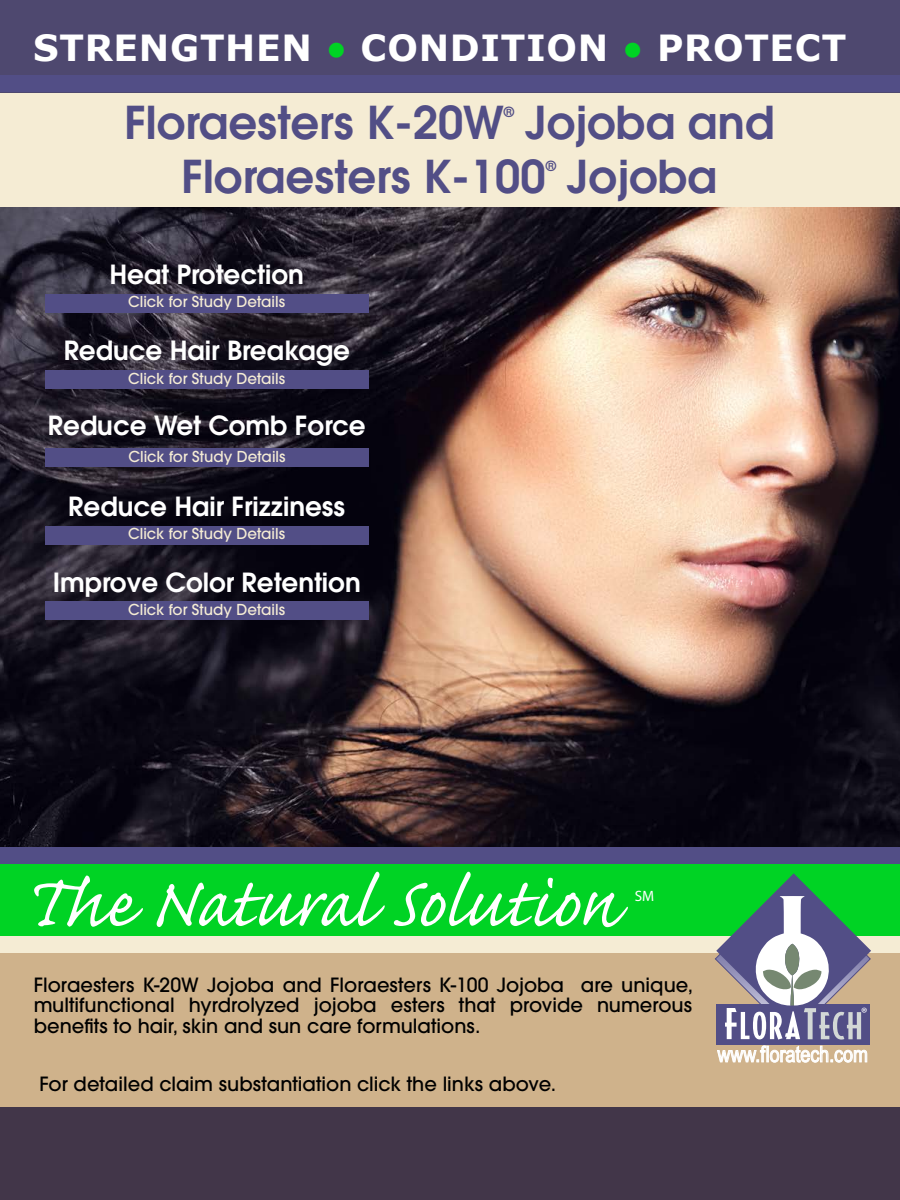
<style>
.page{position:relative;width:900px;height:1200px;background:#fff}
.page>*{position:absolute;margin:0;border:0;box-sizing:border-box;transform-origin:0 0}
.t1{font:90px "Caflisch Script Pro";color:#fff}
.t2{font:600 45px/54px "ITC Avant Garde Std";color:#524e86}
.t3{font:700 36px "Verdana";letter-spacing:.02em;color:#fff}
.t4{font:600 26.25px "ITC Avant Garde Std";color:#fff}
.t5{font:22.05px "Arial Narrow";color:#fff}
.t6{font:500 19.5px/20.5px "ITC Avant Garde Std";color:#000;text-align:justify}
.t7{font:15.15px "Myriad Pro";color:#fff}
.t8{font:500 15px "ITC Avant Garde Std";color:#f5ecd4}
.t9{font:15px "Myriad Pro";color:#fff}
.t10{font:600 13.95px "ITC Avant Garde Std";color:#524e86}
.s1{font-size:30px;color:#00d324}
</style>
<div class="page">
<div style="left:0;top:93px;width:900px;height:860px;background:#f5ecd4"></div>
<div style="left:0;top:0;width:900px;height:93px;background:#4e486f"></div>
<img style="left:0;top:207px;width:900px;height:641px">
<div style="left:0;top:953px;width:900px;height:247px;background:#cfb28b"></div>
<div style="left:45px;top:601px;width:324px;height:19px;background:#524e86"></div>
<div style="left:0;top:75px;width:900px;height:17px;background:#524e86"></div>
<div style="left:0;top:848px;width:900px;height:16px;background:#524e86"></div>
<div style="left:0;top:864px;width:900px;height:71px;background:#00d324"></div>
<div style="left:716px;top:1004px;width:154px;height:41px;background:#524e86"></div>
<svg style="left:715px;top:873px;width:156px;height:167px"></svg>
<svg style="left:717px;top:1046px;width:150px;height:17px"></svg>
<div style="left:45px;top:526px;width:324px;height:19px;background:#524e86"></div>
<div style="left:45px;top:448px;width:324px;height:19px;background:#524e86"></div>
<div style="left:45px;top:370px;width:324px;height:19px;background:#524e86"></div>
<div style="left:45px;top:294px;width:324px;height:19px;background:#524e86"></div>
<div style="left:0;top:1107px;width:900px;height:93px;background:#423649"></div>
<h3 class="t3" style="left:33px;top:23px;width:815px">STRENGTHEN <span class="s1">•</span> CONDITION <span class="s1">•</span> PROTECT</h3>
<h2 class="t2" style="left:124px;top:95px;width:381px">Floraesters K-20W</h2>
<p class="t10" style="left:504px;top:103px;width:12px">®</p>
<h2 class="t2" style="left:181px;top:95px;width:594px;text-indent:344px">Jojoba and<br>Floraesters K-100</h2>
<p class="t10" style="left:546px;top:157px;width:12px">®</p>
<h2 class="t2" style="left:567px;top:149px;width:152px">Jojoba</h2>
<h3 class="t4" style="left:109px;top:257px;width:196px">Heat Protection</h3>
<p class="t8" style="left:128px;top:292px;width:159px">Click for Study Details</p>
<h3 class="t4" style="left:64px;top:334px;width:288px">Reduce Hair Breakage</h3>
<p class="t8" style="left:128px;top:369px;width:159px">Click for Study Details</p>
<h3 class="t4" style="left:48px;top:408px;width:319px">Reduce Wet Comb Force</h3>
<p class="t8" style="left:128px;top:447px;width:159px">Click for Study Details</p>
<h3 class="t4" style="left:68px;top:489px;width:278px">Reduce Hair Frizziness</h3>
<p class="t8" style="left:128px;top:524px;width:159px">Click for Study Details</p>
<h3 class="t4" style="left:53px;top:566px;width:309px">Improve Color Retention</h3>
<p class="t8" style="left:128px;top:600px;width:159px">Click for Study Details</p>
<h1 class="t1" style="left:23px;top:857px;width:595px">The Natural Solution</h1>
<p class="t9" style="left:635px;top:887px;width:21px">SM</p>
<p class="t6" style="left:34px;top:974px;width:661px">Floraesters K-20W Jojoba and Floraesters K-100 Jojoba are unique, multifunctional hyrdrolyzed jojoba esters that provide numerous benefits to hair, skin and sun care formulations.</p>
<p class="t6" style="left:40px;top:1074px;width:518px">For detailed claim substantiation click the links above.</p>
<p class="t7" style="left:861px;top:1003px;width:8px">®</p>
<p class="t5" style="left:718px;top:1038px;width:152px">www.floratech.com</p>
</div>
